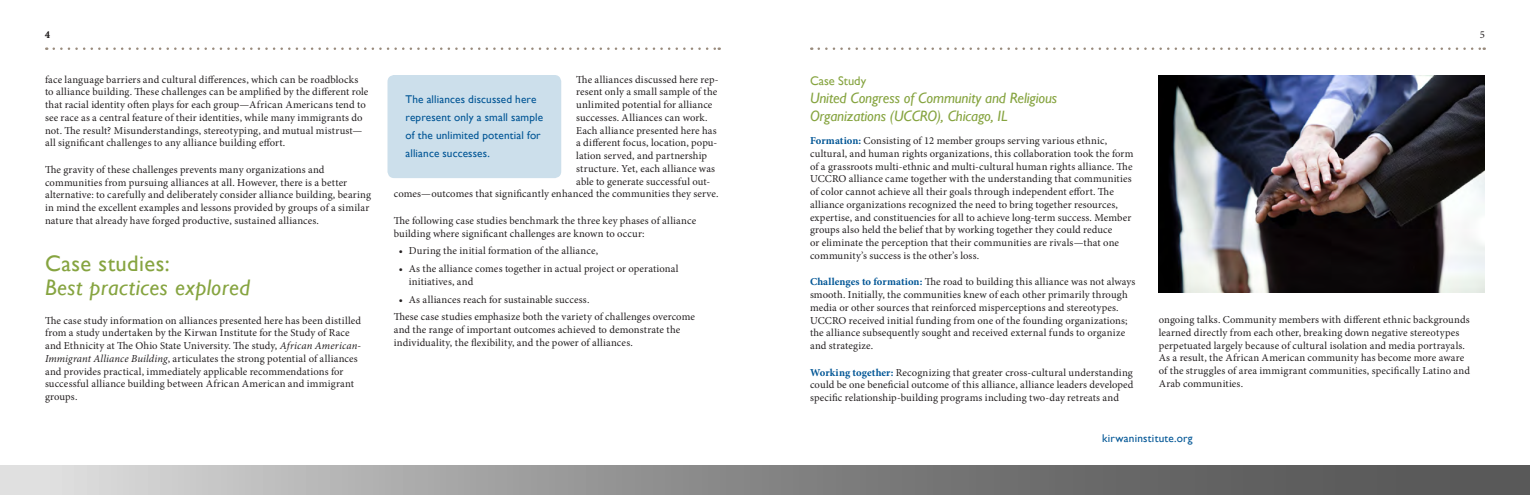
<style>
.page{position:relative;width:1530px;height:495px;background:#fff}
.page>*{position:absolute;margin:0;border:0;box-sizing:border-box;transform-origin:0 0}
.t1{font:italic 22.5px "Gill Sans";letter-spacing:.02em;color:#86a440}
.t2{font:22.5px "Gill Sans";letter-spacing:.02em;color:#86a440}
.t3{font:italic 15px/18px "Gill Sans";letter-spacing:-.01em;color:#86a440}
.t4{font:12.5px "Gill Sans";color:#86a440}
.t5{font:11.25px/18px "Gill Sans";letter-spacing:.015em;color:#005595}
.t6{font:10.62px/12.8px "Minion Pro";letter-spacing:.015em;color:#231f20}
.s1{font-style:italic}
.s2{font-weight:700;color:#005595}
</style>
<div class="page">
<svg style="left:0;top:465px;width:1530px;height:30px;background:#8d8d8d"></svg>
<svg style="left:54px;top:47px;width:666px;height:3px"></svg>
<svg style="left:819px;top:47px;width:666px;height:3px"></svg>
<div style="left:387px;top:75px;width:174px;height:103px;background:#ccdfeb;border-radius:7px"></div>
<img style="left:1159px;top:75px;width:326px;height:217px">
<p class="t6" style="left:45px;top:28px;width:7px">4</p>
<p class="t6" style="left:45px;top:73px;width:325px">face language barriers and cultural differences, which can be roadblocks to alliance building. These challenges can be amplified by the different role that racial identity often plays for each group—African Americans tend to see race as a central feature of their identities, while many immigrants do not. The result? Misunderstandings, stereotyping, and mutual mistrust— all significant challenges to any alliance building effort.</p>
<p class="t6" style="left:45px;top:163px;width:328px">The gravity of these challenges prevents many organizations and communities from pursuing alliances at all. However, there is a better alternative: to carefully and deliberately consider alliance building, bearing in mind the excellent examples and lessons provided by groups of a similar nature that already have forged productive, sustained alliances.</p>
<h1 class="t2" style="left:45px;top:251px;width:126px">Case studies:</h1>
<h1 class="t1" style="left:45px;top:274px;width:207px">Best practices explored</h1>
<p class="t6" style="left:45px;top:314px;width:318px">The case study information on alliances presented here has been distilled from a study undertaken by the Kirwan Institute for the Study of Race and Ethnicity at The Ohio State University. The study, <span class="s1">African American-Immigrant Alliance Building</span>, articulates the strong potential of alliances and provides practical, immediately applicable recommendations for successful alliance building between African American and immigrant groups.</p>
<p class="t6" style="left:576px;top:73px;width:144px">The alliances discussed here rep-</p>
<p class="t6" style="left:576px;top:86px;width:142px">resent only a small sample of the</p>
<p class="t6" style="left:576px;top:98px;width:138px">unlimited potential for alliance</p>
<p class="t6" style="left:576px;top:111px;width:133px">successes. Alliances can work.</p>
<p class="t6" style="left:576px;top:124px;width:142px">Each alliance presented here has</p>
<p class="t6" style="left:576px;top:137px;width:143px">a different focus, location, popu-</p>
<p class="t6" style="left:576px;top:149px;width:132px">lation served, and partnership</p>
<p class="t6" style="left:576px;top:162px;width:140px">structure. Yet, each alliance was</p>
<p class="t6" style="left:576px;top:175px;width:136px">able to generate successful out-</p>
<p class="t6" style="left:394px;top:188px;width:326px">comes—outcomes that significantly enhanced the communities they serve.</p>
<p class="t6" style="left:394px;top:214px;width:304px">The following case studies benchmark the three key phases of alliance building where significant challenges are known to occur:</p>
<p class="t6" style="left:399px;top:245px;width:201px">• During the initial formation of the alliance,</p>
<p class="t6" style="left:409px;top:263px;width:271px;text-indent:-10px">• As the alliance comes together in actual project or operational initiatives, and</p>
<p class="t6" style="left:394px;top:291px;width:303px;line-height:17.8px;text-indent:5px">• As alliances reach for sustainable success.<br>These case studies emphasize both the variety of challenges overcome</p>
<p class="t6" style="left:394px;top:324px;width:288px">and the range of important outcomes achieved to demonstrate the individuality, the flexibility, and the power of alliances.</p>
<p class="t5" style="left:405px;top:91px;width:139px">The alliances discussed here represent only a small sample of the unlimited potential for alliance successes.</p>
<p class="t6" style="left:1480px;top:28px;width:7px">5</p>
<p class="t4" style="left:810px;top:74px;width:58px">Case Study</p>
<h2 class="t3" style="left:810px;top:90px;width:249px">United Congress of Community and Religious<br>Organizations (UCCRO), Chicago, IL</h2>
<p class="t6" style="left:810px;top:134px;width:325px"><span class="s2">Formation:</span> Consisting of 12 member groups serving various ethnic, cultural, and human rights organizations, this collaboration took the form of a grassroots multi-ethnic and multi-cultural human rights alliance. The UCCRO alliance came together with the understanding that communities of color cannot achieve all their goals through independent effort. The alliance organizations recognized the need to bring together resources, expertise, and constituencies for all to achieve long-term success. Member groups also held the belief that by working together they could reduce<br>or eliminate the perception that their communities are rivals—that one community’s success is the other’s loss.</p>
<p class="t6" style="left:810px;top:276px;width:327px"><span class="s2">Challenges to formation:</span> The road to building this alliance was not always smooth. Initially, the communities knew of each other primarily through media or other sources that reinforced misperceptions and stereotypes.<br>UCCRO received initial funding from one of the founding organizations; the alliance subsequently sought and received external funds to organize and strategize.</p>
<p class="t6" style="left:810px;top:366px;width:325px;text-align:justify"><span class="s2">Working together:</span> Recognizing that greater cross-cultural understanding could be one beneficial outcome of this alliance, alliance leaders developed specific relationship-building programs including two-day retreats and</p>
<p class="t6" style="left:1159px;top:313px;width:313px">ongoing talks. Community members with different ethnic backgrounds learned directly from each other, breaking down negative stereotypes perpetuated largely because of cultural isolation and media portrayals.<br>As a result, the African American community has become more aware of the struggles of area immigrant communities, specifically Latino and Arab communities.</p>
<p class="t5" style="left:1102px;top:430px;width:92px">kirwaninstitute.org</p>
</div>
